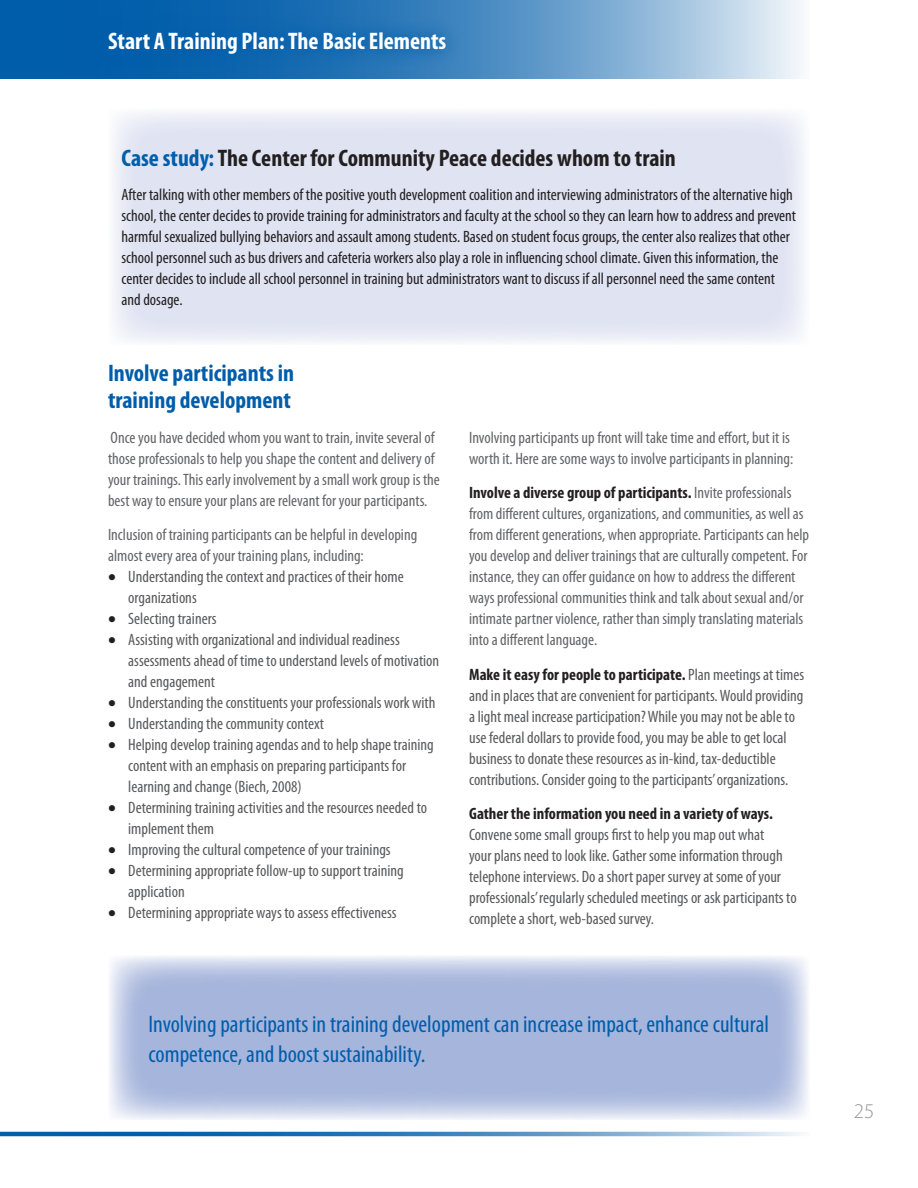
<style>
.page{position:relative;width:918px;height:1188px;background:#fff}
.page>*{position:absolute;margin:0;border:0;box-sizing:border-box;transform-origin:0 0}
.t1{font:condensed 24px/30px "Myriad Pro";color:#005daa}
.heading_3_CASE_STUDY{font:700 condensed 24px "Myriad Pro";color:#231f20}
.heading_3{font:700 condensed 24px/27px "Myriad Pro";color:#005daa}
.t2{font:700 condensed 24px "Myriad Pro";color:#fff}
.t3{font:300 21px "Myriad Pro";color:#939598}
.t4{font:condensed 16.5px/21px "Myriad Pro";color:#58595b}
.t5{font:condensed 16.5px/21px "Myriad Pro";color:#636467}
.CASE_STUDY_body{font:condensed 16.5px/21px "Myriad Pro";color:#231f20}
.s1{color:#005daa}
.s2{font-weight:700;color:#231f20}
</style>
<div class="page">
<div style="left:108px;top:108px;width:702px;height:237px;background:#dfe3f2"></div>
<svg style="left:109px;top:956px;width:699px;height:164px;background:#b2bfe0"></svg>
<svg style="left:0;top:0;width:801px;height:79px;background:#629bca"></svg>
<svg style="left:87px;top:11px;width:600px;height:126px"></svg>
<svg style="left:0;top:1132px;width:801px;height:4px;background:#4789c1"></svg>
<h1 class="t2" style="left:108px;top:28px;width:340px">Start A Training Plan: The Basic Elements</h1>
<p class="heading_3_CASE_STUDY" style="left:122px;top:145px;width:556px"><span class="s1">Case study:</span> The Center for Community Peace decides whom to train</p>
<p class="CASE_STUDY_body" style="left:122px;top:185px;width:676px">After talking with other members of the positive youth development coalition and interviewing administrators of the alternative high school, the center decides to provide training for administrators and faculty at the school so they can learn how to address and prevent harmful sexualized bullying behaviors and assault among students. Based on student focus groups, the center also realizes that other school personnel such as bus drivers and cafeteria workers also play a role in influencing school climate. Given this information, the center decides to include all school personnel in training but administrators want to discuss if all personnel need the same content and dosage.</p>
<p class="heading_3" style="left:108px;top:360px;width:188px">Involve participants in training development</p>
<p class="t5" style="left:108px;top:427px;width:333px">Once you have decided whom you want to train, invite several of those professionals to help you shape the content and delivery of your trainings. This early involvement by a small work group is the best way to ensure your plans are relevant for your participants.</p>
<p class="t5" style="left:108px;top:524px;width:311px">Inclusion of training participants can be helpful in developing almost every area of your training plans, including:</p>
<p class="t4" style="left:128px;top:566px;width:277px">Understanding the context and practices of their home organizations</p>
<p class="t4" style="left:128px;top:608px;width:90px">Selecting trainers</p>
<p class="t4" style="left:128px;top:629px;width:313px">Assisting with organizational and individual readiness assessments ahead of time to understand levels of motivation and engagement</p>
<p class="t4" style="left:128px;top:692px;width:309px">Understanding the constituents your professionals work with</p>
<p class="t4" style="left:128px;top:713px;width:197px">Understanding the community context</p>
<p class="t4" style="left:128px;top:734px;width:307px">Helping develop training agendas and to help shape training content with an emphasis on preparing participants for learning and change (Biech, 2008)</p>
<p class="t4" style="left:128px;top:797px;width:300px">Determining training activities and the resources needed to implement them</p>
<p class="t4" style="left:128px;top:839px;width:264px">Improving the cultural competence of your trainings</p>
<p class="t4" style="left:128px;top:860px;width:277px">Determining appropriate follow-up to support training application</p>
<p class="t4" style="left:128px;top:902px;width:270px">Determining appropriate ways to assess effectiveness</p>
<p class="t5" style="left:469px;top:427px;width:326px">Involving participants up front will take time and effort, but it is worth it. Here are some ways to involve participants in planning:</p>
<p class="t5" style="left:469px;top:482px;width:341px"><span class="s2">Involve a diverse group of participants.</span> Invite professionals from different cultures, organizations, and communities, as well as from different generations, when appropriate. Participants can help you develop and deliver trainings that are culturally competent. For instance, they can offer guidance on how to address the different ways professional communities think and talk about sexual and/or intimate partner violence, rather than simply translating materials into a different language.</p>
<p class="t4" style="left:469px;top:664px;width:337px"><span class="s2">Make it easy for people to participate.</span> Plan meetings at times and in places that are convenient for participants. Would providing a light meal increase participation? While you may not be able to use federal dollars to provide food, you may be able to get local business to donate these resources as in-kind, tax-deductible contributions. Consider going to the participants’ organizations.</p>
<p class="t4" style="left:469px;top:804px;width:329px"><span class="s2">Gather the information you need in a variety of ways.<br></span>Convene some small groups first to help you map out what<br>your plans need to look like. Gather some information through telephone interviews. Do a short paper survey at some of your professionals’ regularly scheduled meetings or ask participants to complete a short, web-based survey.</p>
<h1 class="t1" style="left:148px;top:1010px;width:622px">Involving participants in training development can increase impact, enhance cultural competence, and boost sustainability.</h1>
<p class="t3" style="left:854px;top:1100px;width:22px">25</p>
</div>
